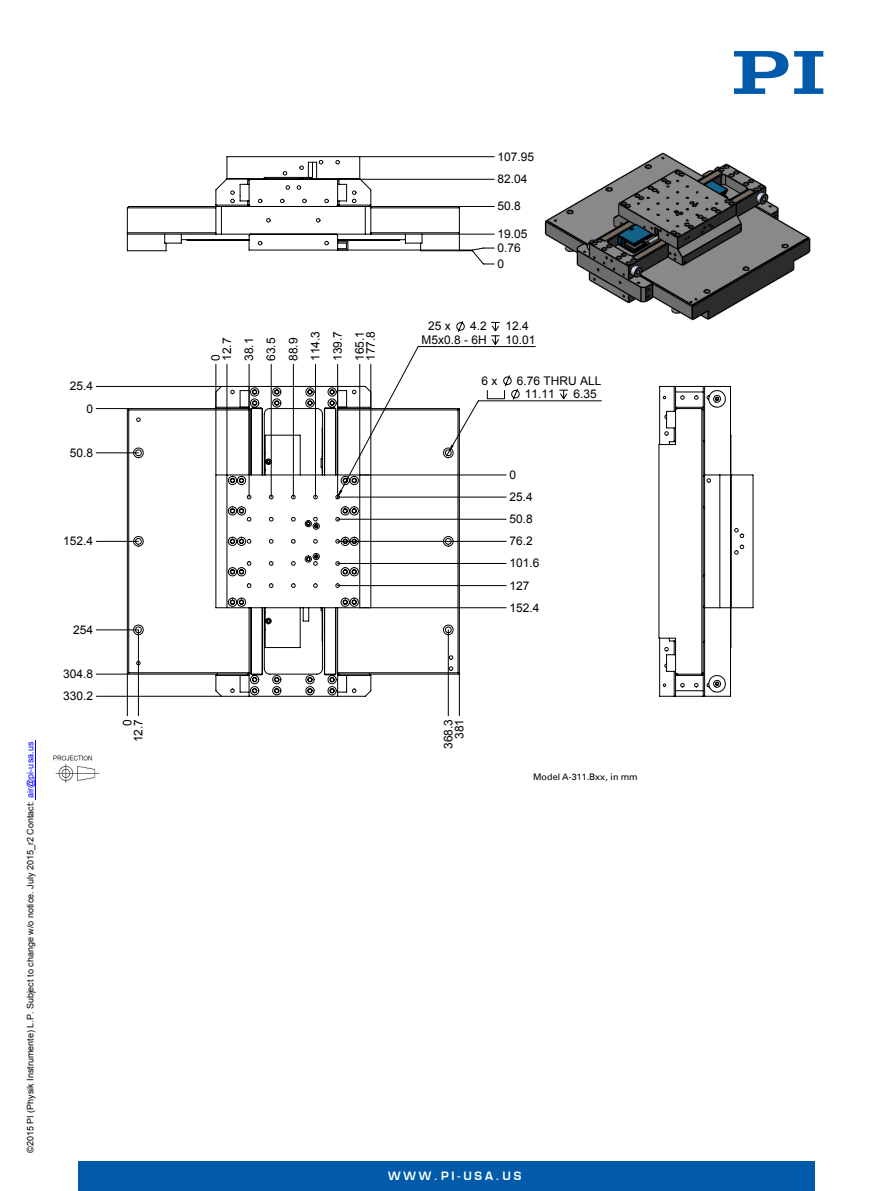
<style>
.page{position:relative;width:894px;height:1191px;background:#fff}
.page>*{position:absolute;margin:0;border:0;box-sizing:border-box;transform-origin:0 0}
.t1{font:12px/22px "Arial";color:#000}
.t2{font:700 11.25px "Eurostile LT";letter-spacing:.25em;color:#fff}
.t3{font:9px "Arial";letter-spacing:.005em;color:#000}
.t4{font:9px "Univers LT55";color:#000}
.s1{color:#00f}
</style>
<div class="page">
<hr style="left:0;top:0;width:112px;height:1px;background:#fbffff">
<div style="left:79px;top:1161px;width:736px;height:29px;background:#015aaa"></div>
<svg style="left:734px;top:51px;width:54px;height:43px"></svg>
<svg style="left:794px;top:51px;width:29px;height:43px"></svg>
<img style="left:53px;top:755px;width:47px;height:28px">
<hr style="left:36px;top:740px;width:1px;height:59px;background:#00f">
<img style="left:544px;top:152px;width:267px;height:169px">
<svg style="left:96px;top:156px;width:410px;height:540px"></svg>
<hr style="left:127px;top:674px;width:1px;height:41px;background:#000">
<hr style="left:138px;top:630px;width:1px;height:85px;background:#000">
<hr style="left:448px;top:630px;width:1px;height:85px;background:#000">
<hr style="left:459px;top:674px;width:1px;height:41px;background:#000">
<hr style="left:215px;top:364px;width:1px;height:111px;background:#000">
<hr style="left:227px;top:364px;width:1px;height:111px;background:#000">
<hr style="left:249px;top:364px;width:1px;height:133px;background:#000">
<hr style="left:271px;top:364px;width:1px;height:133px;background:#000">
<hr style="left:293px;top:364px;width:1px;height:133px;background:#000">
<hr style="left:315px;top:364px;width:1px;height:133px;background:#000">
<svg style="left:336px;top:320px;width:265px;height:179px"></svg>
<svg style="left:126px;top:385px;width:334px;height:312px"></svg>
<svg style="left:658px;top:385px;width:95px;height:312px"></svg>
<svg style="left:126px;top:156px;width:334px;height:95px"></svg>
<p class="t1" style="left:70px;top:375px;width:25px">25.4</p>
<p class="t1" style="left:86px;top:397px;width:8px">0</p>
<p class="t1" style="left:70px;top:441px;width:25px">50.8</p>
<p class="t1" style="left:63px;top:530px;width:31px">152.4</p>
<p class="t3" style="left:24px;top:1152px;width:412px;rotate:-90deg">©2015 PI (Physik Instrumente) L.P. Subject to change w/o notice. July 2015_r2 Contact: <span class="s1">air@pi-usa.us</span></p>
<p class="t1" style="left:73px;top:618px;width:21px">254</p>
<p class="t1" style="left:63px;top:663px;width:31px">304.8</p>
<p class="t1" style="left:63px;top:685px;width:31px">330.2</p>
<p class="t1" style="left:497px;top:145px;width:38px;line-height:22.5px">107.95<br>82.04</p>
<p class="t1" style="left:497px;top:195px;width:25px">50.8</p>
<p class="t1" style="left:497px;top:223px;width:31px">19.05</p>
<p class="t1" style="left:497px;top:237px;width:25px">0.76</p>
<p class="t1" style="left:210px;top:361px;width:25px;line-height:11.1px;rotate:-90deg">0<br>12.7</p>
<p class="t1" style="left:238px;top:361px;width:31px;rotate:-90deg">38.1<br>63.5<br>88.9<br>114.3<br>139.7<br>165.1</p>
<p class="t1" style="left:359px;top:361px;width:31px;rotate:-90deg">177.8</p>
<p class="t1" style="left:497px;top:253px;width:8px">0</p>
<p class="t1" style="left:428px;top:315px;width:24px">25 x</p>
<p class="t1" style="left:470px;top:315px;width:18px">4.2</p>
<p class="t1" style="left:505px;top:315px;width:25px">12.4</p>
<p class="t1" style="left:421px;top:328px;width:67px">M5x0.8 - 6H</p>
<p class="t1" style="left:505px;top:328px;width:31px">10.01</p>
<p class="t1" style="left:481px;top:369px;width:17px">6 x</p>
<p class="t1" style="left:525px;top:374px;width:78px;line-height:13.4px;text-indent:-8px">6.76 THRU ALL<br>11.11</p>
<p class="t1" style="left:573px;top:383px;width:25px">6.35</p>
<p class="t1" style="left:509px;top:464px;width:31px">0<br>25.4<br>50.8<br>76.2<br>101.6<br>127<br>152.4</p>
<p class="t1" style="left:122px;top:742px;width:25px;line-height:11.1px;text-align:right;rotate:-90deg">0<br>12.7</p>
<p class="t1" style="left:442px;top:749px;width:31px;line-height:11.1px;text-align:right;rotate:-90deg">368.3<br>381</p>
<p class="t4" style="left:533px;top:771px;width:106px">Model A-311.Bxx, in mm</p>
<p class="t2" style="left:388px;top:1168px;width:135px">WWW.PI-USA.US</p>
</div>
